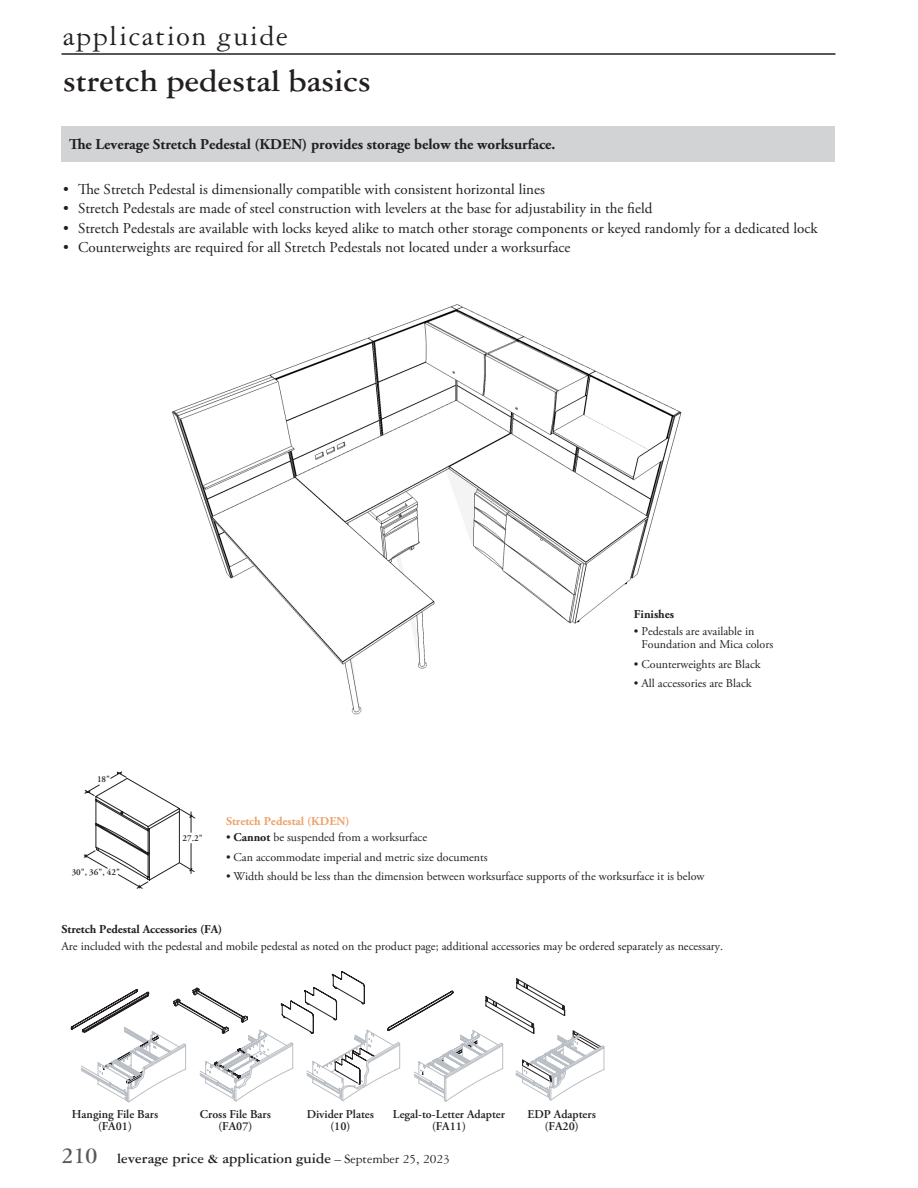
<style>
.page{position:relative;width:918px;height:1188px;background:#fff}
.page>*{position:absolute;margin:0;border:0;box-sizing:border-box;transform-origin:0 0}
.t1{font:700 33px "Garamond Three";color:#231f20}
.t2{font:30px "Garamond Three";letter-spacing:.05em;color:#231f20}
.t3{font:15px "Adobe Garamond Pro";color:#231f20}
.t4{font:700 15px "Adobe Garamond Pro";color:#231f20}
.t5{font:700 15px "Garamond Three";color:#231f20}
.t6{font:12px/13.5px "Adobe Garamond Pro";color:#231f20}
.t7{font:600 12px/12px "Adobe Garamond Pro";color:#231f20;text-align:center}
.t8{font:700 12px "Adobe Garamond Pro";color:#231f20}
.t9{font:700 12px "Adobe Garamond Pro";color:#eca36c}
.t10{font:600 9px "Adobe Garamond Pro";color:#231f20}
.s1{font-weight:700}
.s2{font-size:24px;color:#58595b}
.s3{font-weight:400;font-size:13.5px}
</style>
<div class="page">
<hr style="left:62px;top:53px;width:774px;height:2px;background:#231f20">
<img style="left:172px;top:304px;width:510px;height:411px">
<div style="left:62px;top:126px;width:774px;height:36px;background:#d1d3d4"></div>
<svg style="left:84px;top:772px;width:111px;height:117px"></svg>
<svg style="left:71px;top:971px;width:533px;height:131px"></svg>
<h2 class="t2" style="left:63px;top:20px;width:226px">application guide</h2>
<h1 class="t1" style="left:63px;top:63px;width:309px">stretch pedestal basics</h1>
<p class="t4" style="left:69px;top:136px;width:488px">The Leverage Stretch Pedestal (KDEN) provides storage below the worksurface.</p>
<p class="t3" style="left:63px;top:180px;width:483px">• The Stretch Pedestal is dimensionally compatible with consistent horizontal lines</p>
<p class="t3" style="left:63px;top:200px;width:591px">• Stretch Pedestals are made of steel construction with levelers at the base for adjustability in the field</p>
<p class="t3" style="left:63px;top:219px;width:756px">• Stretch Pedestals are available with locks keyed alike to match other storage components or keyed randomly for a dedicated lock</p>
<p class="t3" style="left:63px;top:239px;width:509px">• Counterweights are required for all Stretch Pedestals not located under a worksurface</p>
<p class="t10" style="left:97px;top:774px;width:15px">18"</p>
<p class="t10" style="left:72px;top:867px;width:50px">30", 36", 42"</p>
<p class="t8" style="left:634px;top:607px;width:42px">Finishes</p>
<p class="t6" style="left:641px;top:625px;width:133px;text-indent:-8px">• Pedestals are available in<br>Foundation and Mica colors</p>
<p class="t6" style="left:634px;top:658px;width:128px">• Counterweights are Black</p>
<p class="t6" style="left:634px;top:677px;width:119px">• All accessories are Black</p>
<p class="t10" style="left:183px;top:833px;width:22px">27.2"</p>
<p class="t9" style="left:226px;top:814px;width:125px">Stretch Pedestal (KDEN)</p>
<p class="t6" style="left:226px;top:831px;width:203px">• <span class="s1">Cannot</span> be suspended from a worksurface</p>
<p class="t6" style="left:226px;top:851px;width:263px">• Can accommodate imperial and metric size documents</p>
<p class="t6" style="left:226px;top:870px;width:480px">• Width should be less than the dimension between worksurface supports of the worksurface it is below</p>
<p class="t8" style="left:62px;top:922px;width:162px">Stretch Pedestal Accessories (FA)</p>
<p class="t6" style="left:62px;top:939px;width:663px">Are included with the pedestal and mobile pedestal as noted on the product page; additional accessories may be ordered separately as necessary.</p>
<p class="t7" style="left:72px;top:1108px;width:88px">Hanging File Bars (FA01)</p>
<p class="t7" style="left:200px;top:1108px;width:73px">Cross File Bars (FA07)</p>
<p class="t7" style="left:307px;top:1108px;width:69px">Divider Plates (10)</p>
<p class="t7" style="left:393px;top:1108px;width:114px">Legal-to-Letter Adapter (FA11)</p>
<p class="t7" style="left:528px;top:1108px;width:70px">EDP Adapters (FA20)</p>
<p class="t5" style="left:62px;top:1150px;width:390px"><span class="s2">210</span> leverage price &amp; application guide <span class="s3">– September 25, 2023</span></p>
</div>
